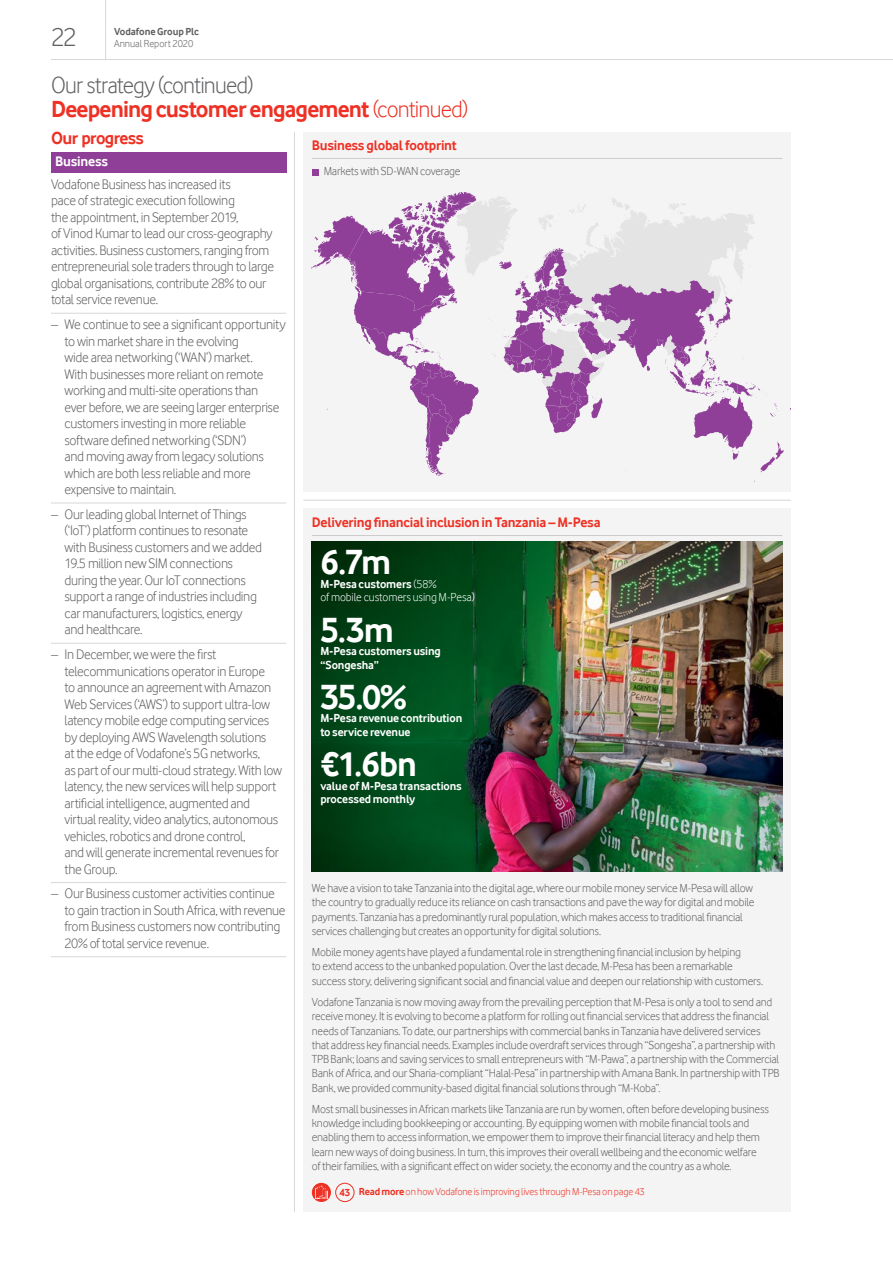
<style>
.page{position:relative;width:893px;height:1263px;background:#fff}
.page>*{position:absolute;margin:0;border:0;box-sizing:border-box;transform-origin:0 0}
.t1{font:700 36px "Vodafone Rg";letter-spacing:-.025em;color:#fff}
.t2{font:27px "Vodafone Lt";color:#5f6062}
.t3{font:700 24px "Vodafone Rg";letter-spacing:-.035em;color:#ee3124}
.t4{font:24px "Vodafone Lt";letter-spacing:-.035em;color:#5f6062}
.t5{font:700 18px "Vodafone Rg";letter-spacing:-.035em;color:#ee3124}
.t6{font:14.25px/16.5px "Vodafone Lt";letter-spacing:-.025em;color:#5f6062}
.t7{font:700 14.25px "Vodafone Rg";letter-spacing:-.015em;color:#ee3124}
.t8{font:700 14.25px "Vodafone Rg";letter-spacing:-.015em;color:#fff}
.t9{font:12px/14.2px "Vodafone Lt";letter-spacing:-.015em;color:#5f6062}
.t10{font:700 12px/13.5px "Vodafone Rg";letter-spacing:-.01em;color:#fff}
.t11{font:12px "Vodafone Lt";letter-spacing:-.01em;color:#fff}
.t12{font:10.5px "Vodafone Lt";letter-spacing:-.015em;color:#ee3124}
.t13{font:700 10.5px "Vodafone Rg";letter-spacing:-.01em;color:#5f6062}
.t14{font:10.5px "Vodafone Lt";color:#5f6062}
.s1{font-family:"Vodafone Lt";font-weight:400}
.s2{font-family:"Vodafone Rg";font-weight:700}
</style>
<div class="page">
<hr style="left:51px;top:313px;width:235px;height:1px;background:#d7d7d8">
<hr style="left:51px;top:503px;width:235px;height:1px;background:#d7d7d8">
<hr style="left:51px;top:643px;width:235px;height:1px;background:#d7d7d8">
<hr style="left:51px;top:882px;width:235px;height:1px;background:#d7d7d8">
<hr style="left:51px;top:956px;width:235px;height:1px;background:#d7d7d8">
<div style="left:51px;top:152px;width:235px;height:20px;background:#903f98"></div>
<hr style="left:294px;top:132px;width:1px;height:1080px;background:#d7d7d8">
<div style="left:303px;top:132px;width:488px;height:359px;background:#f4f4f4"></div>
<hr style="left:312px;top:158px;width:470px;height:1px;background:#cccccd">
<div style="left:312px;top:169px;width:7px;height:6px;background:#903f98"></div>
<svg style="left:312px;top:192px;width:472px;height:290px"></svg>
<hr style="left:303px;top:500px;width:488px;height:1px;background:#d7d7d8">
<div style="left:303px;top:509px;width:488px;height:703px;background:#f4f4f4"></div>
<hr style="left:312px;top:535px;width:470px;height:1px;background:#cccccd">
<svg style="left:312px;top:1183px;width:19px;height:19px"></svg>
<svg style="left:316px;top:1186px;width:11px;height:12px"></svg>
<div style="left:335px;top:1183px;width:19px;height:19px;border:1px solid #ee3124;border-radius:50%"></div>
<img style="left:312px;top:542px;width:470px;height:329px">
<hr style="left:51px;top:59px;width:842px;height:1px;background:#d7d7d8">
<svg style="left:105px;top:0;width:1px;height:28px"></svg>
<hr style="left:105px;top:28px;width:1px;height:32px;background:#d7d7d8">
<h2 class="t2" style="left:51px;top:21px;width:27px">22</h2>
<p class="t13" style="left:114px;top:25px;width:86px">Vodafone Group Plc</p>
<p class="t14" style="left:114px;top:37px;width:81px">Annual Report 2020</p>
<h3 class="t4" style="left:51px;top:71px;width:204px">Our strategy (continued)</h3>
<h3 class="t3" style="left:51px;top:95px;width:419px">Deepening customer engagement <span class="s1">(continued)</span></h3>
<h3 class="t5" style="left:51px;top:127px;width:94px">Our progress</h3>
<p class="t8" style="left:55px;top:153px;width:54px">Business</p>
<p class="t6" style="left:51px;top:176px;width:225px">Vodafone Business has increased its<br>pace of strategic execution following<br>the appointment, in September 2019,<br>of Vinod Kumar to lead our cross-geography activities. Business customers, ranging from entrepreneurial sole traders through to large global organisations, contribute 28% to our total service revenue.</p>
<p class="t6" style="left:65px;top:316px;width:223px;text-indent:-13px">– We continue to see a significant opportunity to win market share in the evolving<br>wide area networking (‘WAN’) market.<br>With businesses more reliant on remote working and multi-site operations than<br>ever before, we are seeing larger enterprise customers investing in more reliable software defined networking (‘SDN’)<br>and moving away from legacy solutions which are both less reliable and more expensive to maintain.</p>
<p class="t6" style="left:65px;top:506px;width:199px;text-indent:-13px">– Our leading global Internet of Things (‘IoT’) platform continues to resonate with Business customers and we added 19.5 million new SIM connections during the year. Our IoT connections support a range of industries including car manufacturers, logistics, energy and healthcare.</p>
<p class="t6" style="left:65px;top:646px;width:219px;text-indent:-13px">– In December, we were the first telecommunications operator in Europe<br>to announce an agreement with Amazon Web Services (‘AWS’) to support ultra-low latency mobile edge computing services by deploying AWS Wavelength solutions<br>at the edge of Vodafone’s 5G networks,<br>as part of our multi-cloud strategy. With low latency, the new services will help support artificial intelligence, augmented and virtual reality, video analytics, autonomous vehicles, robotics and drone control,<br>and will generate incremental revenues for the Group.</p>
<p class="t6" style="left:65px;top:885px;width:223px;text-indent:-13px">– Our Business customer activities continue to gain traction in South Africa, with revenue from Business customers now contributing 20% of total service revenue.</p>
<p class="t7" style="left:312px;top:137px;width:146px">Business global footprint</p>
<p class="t9" style="left:324px;top:164px;width:138px">Markets with SD-WAN coverage</p>
<p class="t7" style="left:312px;top:514px;width:290px">Delivering financial inclusion in Tanzania – M-Pesa</p>
<h1 class="t1" style="left:320px;top:541px;width:72px">6.7m</h1>
<p class="t10" style="left:320px;top:577px;width:118px">M-Pesa customers <span class="s1">(58%</span></p>
<p class="t11" style="left:320px;top:591px;width:156px">of mobile customers using M-Pesa)</p>
<h1 class="t1" style="left:320px;top:609px;width:75px">5.3m</h1>
<p class="t10" style="left:320px;top:644px;width:122px">M-Pesa customers using “Songesha”</p>
<h1 class="t1" style="left:320px;top:676px;width:87px">35.0%</h1>
<p class="t10" style="left:320px;top:711px;width:143px">M-Pesa revenue contribution to service revenue</p>
<h1 class="t1" style="left:320px;top:743px;width:98px">€1.6bn</h1>
<p class="t10" style="left:320px;top:779px;width:143px">value of M-Pesa transactions processed monthly</p>
<p class="t9" style="left:312px;top:881px;width:444px">We have a vision to take Tanzania into the digital age, where our mobile money service M-Pesa will allow the country to gradually reduce its reliance on cash transactions and pave the way for digital and mobile payments. Tanzania has a predominantly rural population, which makes access to traditional financial services challenging but creates an opportunity for digital solutions.</p>
<p class="t9" style="left:312px;top:945px;width:453px">Mobile money agents have played a fundamental role in strengthening financial inclusion by helping<br>to extend access to the unbanked population. Over the last decade, M-Pesa has been a remarkable success story, delivering significant social and financial value and deepen our relationship with customers.</p>
<p class="t9" style="left:312px;top:995px;width:469px">Vodafone Tanzania is now moving away from the prevailing perception that M-Pesa is only a tool to send and receive money. It is evolving to become a platform for rolling out financial services that address the financial needs of Tanzanians. To date, our partnerships with commercial banks in Tanzania have delivered services that address key financial needs. Examples include overdraft services through “Songesha”, a partnership with TPB Bank; loans and saving services to small entrepreneurs with “M-Pawa”, a partnership with the Commercial Bank of Africa, and our Sharia-compliant “Halal-Pesa” in partnership with Amana Bank. In partnership with TPB Bank, we provided community-based digital financial solutions through “M-Koba”.</p>
<p class="t9" style="left:312px;top:1102px;width:459px">Most small businesses in African markets like Tanzania are run by women, often before developing business knowledge including bookkeeping or accounting. By equipping women with mobile financial tools and enabling them to access information, we empower them to improve their financial literacy and help them learn new ways of doing business. In turn, this improves their overall wellbeing and the economic welfare<br>of their families, with a significant effect on wider society, the economy and the country as a whole.</p>
<p class="t12" style="left:339px;top:1185px;width:307px"><span class="s2">43 Read more</span> on how Vodafone is improving lives through M-Pesa on page 43</p>
</div>
